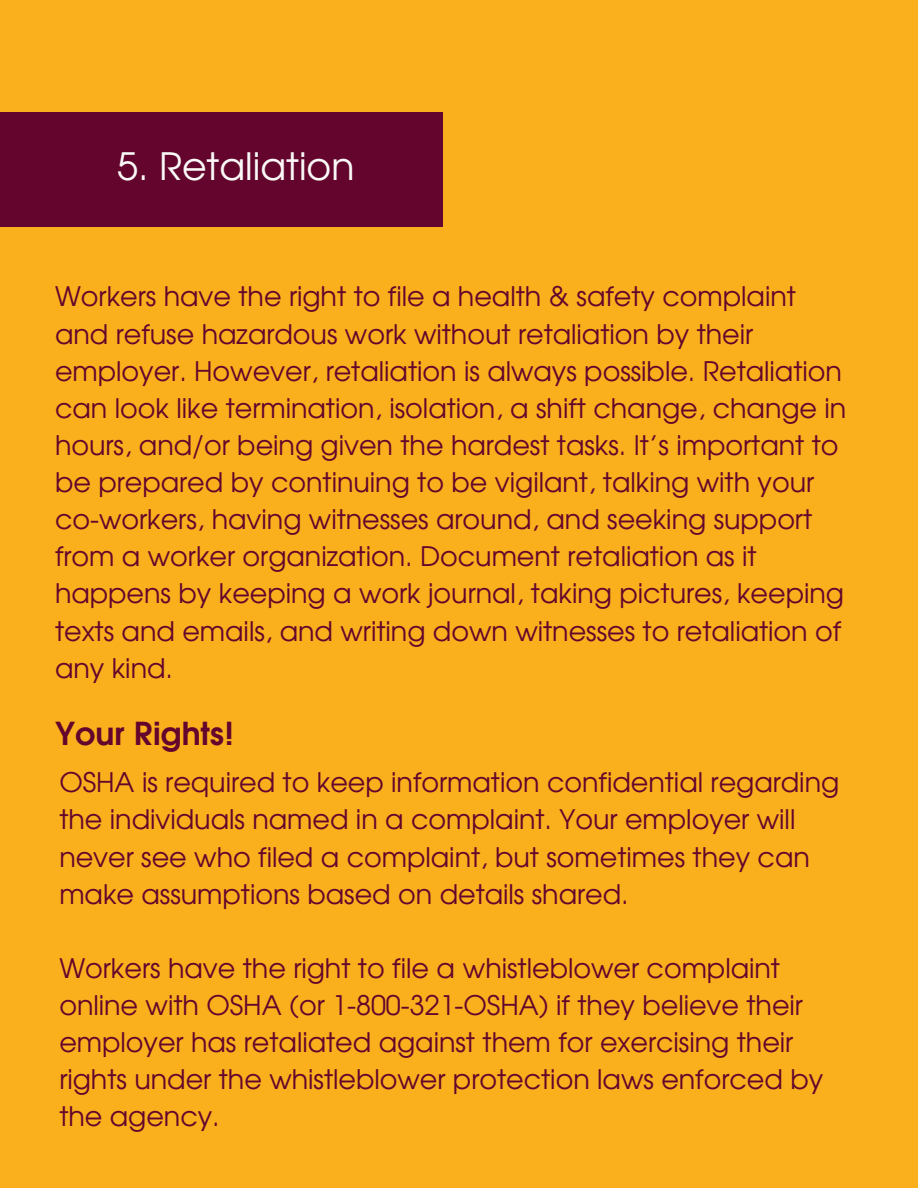
<style>
.page{position:relative;width:918px;height:1188px;background:#faaf1d}
.page>*{position:absolute;margin:0;border:0;box-sizing:border-box;transform-origin:0 0}
.t1{font:37.8px "Evolventa";color:#faf9f8}
.t2{font:700 31.65px "Evolventa";color:#63052c}
.t3{font:27px/37.2px "Evolventa";color:#63052c}
</style>
<div class="page">
<div style="left:0;top:112px;width:442px;height:115px;background:#63052c"></div>
<h1 class="t1" style="left:117px;top:150px;width:239px">5. Retaliation</h1>
<p class="t3" style="left:55px;top:280px;width:793px">Workers have the right to file a health &amp; safety complaint and refuse hazardous work without retaliation by their employer. However, retaliation is always possible. Retaliation can look like termination, isolation, a shift change, change in hours, and/or being given the hardest tasks. It’s important to be prepared by continuing to be vigilant, talking with your co-workers, having witnesses around, and seeking support from a worker organization. Document retaliation as it happens by keeping a work journal, taking pictures, keeping texts and emails, and writing down witnesses to retaliation of any kind.</p>
<p class="t2" style="left:55px;top:720px;width:181px">Your Rights!</p>
<p class="t3" style="left:59px;top:766px;width:781px">OSHA is required to keep information confidential regarding the individuals named in a complaint. Your employer will never see who filed a complaint, but sometimes they can make assumptions based on details shared.</p>
<p class="t3" style="left:59px;top:951px;width:765px">Workers have the right to file a whistleblower complaint online with OSHA (or 1-800-321-OSHA) if they believe their employer has retaliated against them for exercising their rights under the whistleblower protection laws enforced by the agency.</p>
</div>
